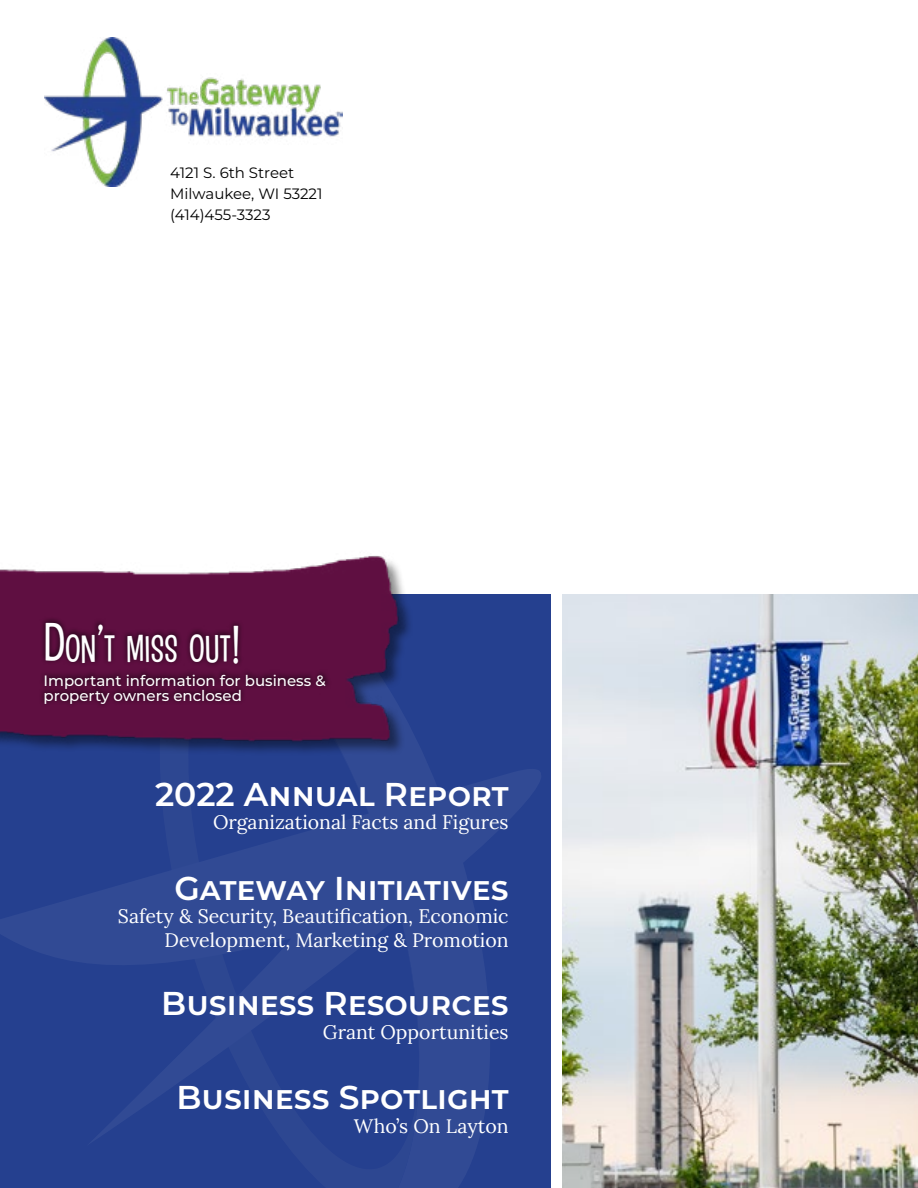
<style>
.page{position:relative;width:918px;height:1188px;background:#fff}
.page>*{position:absolute;margin:0;border:0;box-sizing:border-box;transform-origin:0 0}
.t1{font:35.7px "Hooligan JF";color:#fff}
.t2{font:600 33px "Montserrat";color:#fff}
.t3{font:19.5px/23.4px "Lora";color:#fff;text-align:right}
.t4{font:500 15px/15px "Montserrat";color:#fff}
.t5{font:15px/21px "Montserrat";color:#000}
.s1{font-size:51px}
</style>
<div class="page">
<div style="left:0;top:594px;width:918px;height:594px;background:#25408f"></div>
<svg style="left:419px;top:1146px;width:58px;height:42px;fill:#314a94"></svg>
<svg style="left:0;top:758px;width:541px;height:388px"></svg>
<img style="left:45px;top:38px;width:297px;height:148px">
<img style="left:562px;top:594px;width:356px;height:594px">
<div style="left:551px;top:594px;width:11px;height:594px;background:#fff"></div>
<img style="left:0;top:555px;width:424px;height:203px">
<div style="left:39px;top:616px;width:292px;height:92px;background:#000;opacity:.75"></div>
<p class="t5" style="left:170px;top:161px;width:154px">4121 S. 6th Street<br>Milwaukee, WI 53221 (414)455-3323</p>
<h1 class="t1" style="left:44px;top:624px;width:199px"><span class="s1">D</span>ON<span class="s1">’</span>T MISS OUT<span class="s1">!</span></h1>
<p class="t4" style="left:44px;top:672px;width:284px">Important information for business &amp; property owners enclosed</p>
<h2 class="t2" style="left:155px;top:771px;width:355px">2022 Annual Report</h2>
<p class="t3" style="left:213px;top:809px;width:297px">Organizational Facts and Figures</p>
<h2 class="t2" style="left:174px;top:865px;width:336px">Gateway Initiatives</h2>
<p class="t3" style="left:118px;top:903px;width:392px">Safety &amp; Security, Beautification, Economic<br>Development, Marketing &amp; Promotion</p>
<h2 class="t2" style="left:161px;top:980px;width:349px">Business Resources</h2>
<p class="t3" style="left:323px;top:1019px;width:187px">Grant Opportunities</p>
<h2 class="t2" style="left:176px;top:1074px;width:334px">Business Spotlight</h2>
<p class="t3" style="left:354px;top:1113px;width:156px">Who’s On Layton</p>
</div>
